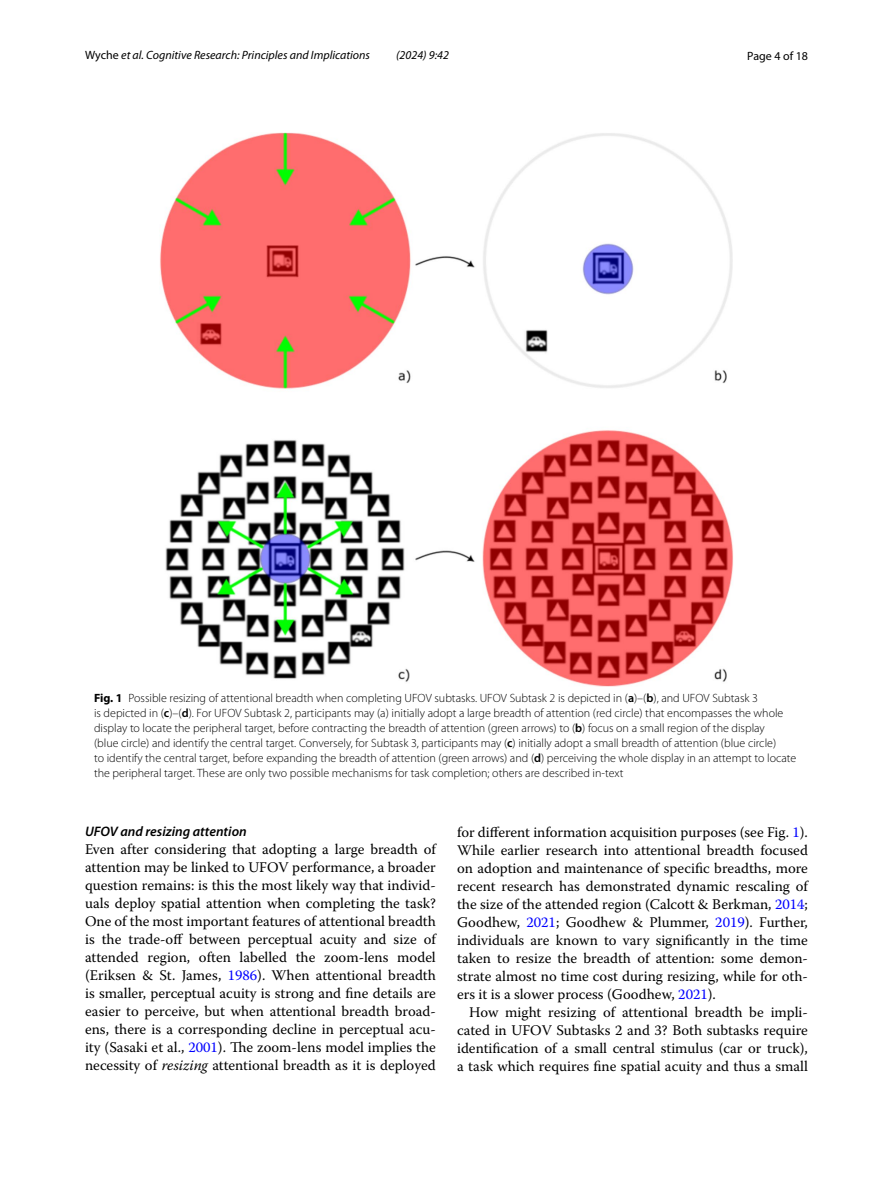
<style>
.page{position:relative;width:893px;height:1187px;background:#fff}
.page>*{position:absolute;margin:0;border:0;box-sizing:border-box;transform-origin:0 0}
.t1{font:14.7px/18px "Warnock Pro";color:#000;text-align:justify}
.t2{font:italic 600 13.8px "Myriad Pro";color:#000}
.t3{font:300 12px/15px "Myriad Pro";color:#000}
.t4{font:italic 12px "Myriad Pro";color:#000}
.t5{font:12px "Myriad Pro";color:#000}
.s1{font-style:normal}
.s2{font-weight:700}
.s3{font-weight:600}
.s4{color:#00f}
.s5{font-style:italic}
</style>
<div class="page">
<img style="left:160px;top:133px;width:573px;height:553px">
<p class="t4" style="left:85px;top:48px;width:286px"><span class="s1">Wyche</span> et al. Cognitive Research: Principles and Implications</p>
<p class="t4" style="left:396px;top:48px;width:54px">(2024) 9:42</p>
<p class="t5" style="left:747px;top:48px;width:62px">Page 4 of 18</p>
<p class="t3" style="left:94px;top:690px;width:704px"><span class="s2">Fig. 1</span> Possible resizing of attentional breadth when completing UFOV subtasks. UFOV Subtask 2 is depicted in (<span class="s3">a</span>)–(<span class="s3">b</span>), and UFOV Subtask 3<br>is depicted in (<span class="s3">c</span>)–(<span class="s3">d</span>). For UFOV Subtask 2, participants may (a) initially adopt a large breadth of attention (red circle) that encompasses the whole display to locate the peripheral target, before contracting the breadth of attention (green arrows) to (<span class="s3">b</span>) focus on a small region of the display<br>(blue circle) and identify the central target. Conversely, for Subtask 3, participants may (<span class="s3">c</span>) initially adopt a small breadth of attention (blue circle)<br>to identify the central target, before expanding the breadth of attention (green arrows) and (<span class="s3">d</span>) perceiving the whole display in an attempt to locate the peripheral target. These are only two possible mechanisms for task completion; others are described in-text</p>
<p class="t2" style="left:85px;top:822px;width:163px">UFOV and resizing attention</p>
<p class="t1" style="left:85px;top:840px;width:352px">Even after considering that adopting a large breadth of attention may be linked to UFOV performance, a broader question remains: is this the most likely way that individ&shy;uals deploy spatial attention when completing the task?<br>One of the most important features of attentional breadth is the trade-off between perceptual acuity and size of attended region, often labelled the zoom-lens model (Eriksen &amp; St. James, <span class="s4">1986</span>). When attentional breadth is smaller, perceptual acuity is strong and fine details are easier to perceive, but when attentional breadth broad&shy;ens, there is a corresponding decline in perceptual acu&shy;ity (Sasaki et al., <span class="s4">2001</span>). The zoom-lens model implies the necessity of <span class="s5">resizing</span> attentional breadth as it is deployed</p>
<p class="t1" style="left:457px;top:822px;width:352px">for different information acquisition purposes (see Fig. <span class="s4">1</span>).<br>While earlier research into attentional breadth focused on adoption and maintenance of specific breadths, more recent research has demonstrated dynamic rescaling of the size of the attended region (Calcott &amp; Berkman, <span class="s4">2014</span>; Goodhew, <span class="s4">2021</span>; Goodhew &amp; Plummer, <span class="s4">2019</span>). Further, individuals are known to vary significantly in the time taken to resize the breadth of attention: some demon&shy;strate almost no time cost during resizing, while for oth&shy;ers it is a slower process (Goodhew, <span class="s4">2021</span>).</p>
<p class="t1" style="left:457px;top:1002px;width:352px;text-indent:12px">How might resizing of attentional breadth be impli&shy;cated in UFOV Subtasks 2 and 3? Both subtasks require identification of a small central stimulus (car or truck), a task which requires fine spatial acuity and thus a small</p>
</div>
